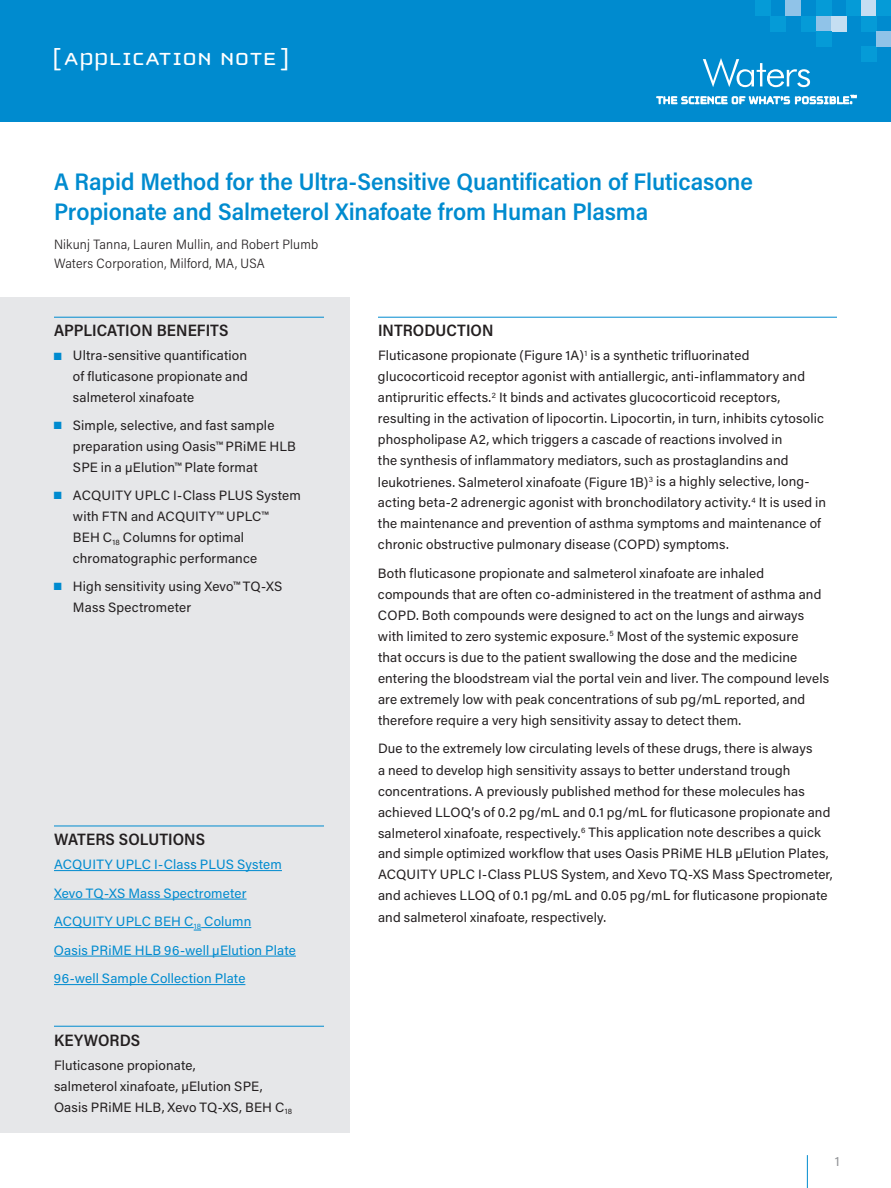
<style>
.page{position:relative;width:891px;height:1188px;background:#fff}
.page>*{position:absolute;margin:0;border:0;box-sizing:border-box;transform-origin:0 0}
.t1{font:25.5px "Cholla Unicase";letter-spacing:.01em;color:#fff;scale:1.1 1}
.t2{font:600 24px/30px "Acumin Pro Semi Cond";letter-spacing:-.005em;color:#008bcf}
.t3{font:600 16.5px "Acumin Pro Semi Cond";letter-spacing:.005em;color:#231f20}
.t4{font:13.5px/21px "Acumin Pro";letter-spacing:.01em;color:#231f20}
.t5{font:13.5px/28.5px "Acumin Pro";letter-spacing:.01em;color:#008bcf}
.t6{font:300 13.5px/19.5px "Acumin Pro Semi Cond";letter-spacing:.015em;color:#231f20}
.t7{font:13.5px "Acumin Pro";color:#939598}
.s1{color:#008bcf}
</style>
<div class="page">
<div style="left:0;top:0;width:891px;height:122px;background:#008bcf"></div>
<div style="left:755px;top:0;width:15px;height:16px;background:#059bd7"></div>
<div style="left:861px;top:47px;width:15px;height:15px;background:#059bd7"></div>
<div style="left:770px;top:16px;width:16px;height:15px;background:#059bd7"></div>
<div style="left:786px;top:0;width:15px;height:16px;background:#90c3e8"></div>
<div style="left:801px;top:16px;width:15px;height:15px;background:#059bd7"></div>
<div style="left:816px;top:16px;width:16px;height:15px;background:#90c3e8"></div>
<div style="left:832px;top:16px;width:15px;height:15px;background:#c5def2"></div>
<div style="left:816px;top:0;width:16px;height:16px;background:#059bd7"></div>
<div style="left:816px;top:31px;width:16px;height:16px;background:#059bd7"></div>
<div style="left:861px;top:0;width:15px;height:16px;background:#c5def2"></div>
<div style="left:847px;top:0;width:14px;height:16px;background:#059bd7"></div>
<div style="left:876px;top:0;width:15px;height:16px;background:#059bd7"></div>
<div style="left:861px;top:16px;width:15px;height:15px;background:#059bd7"></div>
<div style="left:876px;top:31px;width:15px;height:16px;background:#90c3e8"></div>
<svg style="left:657px;top:95px;width:199px;height:9px"></svg>
<svg style="left:703px;top:58px;width:107px;height:29px"></svg>
<hr style="left:807px;top:1155px;width:1px;height:33px;background:#008bcf">
<div style="left:0;top:298px;width:350px;height:835px;background:#e6e7e9"></div>
<hr style="left:54px;top:826px;width:270px;height:1px;background:#008bcf">
<hr style="left:54px;top:870px;width:228px;height:1px;background:#008bcf">
<hr style="left:54px;top:899px;width:193px;height:1px;background:#008bcf">
<hr style="left:54px;top:927px;width:140px;height:1px;background:#008bcf">
<hr style="left:201px;top:927px;width:50px;height:1px;background:#008bcf">
<hr style="left:54px;top:956px;width:242px;height:1px;background:#008bcf">
<hr style="left:54px;top:984px;width:191px;height:1px;background:#008bcf">
<hr style="left:54px;top:1026px;width:270px;height:1px;background:#008bcf">
<hr style="left:54px;top:317px;width:270px;height:1px;background:#008bcf">
<hr style="left:378px;top:317px;width:459px;height:1px;background:#008bcf">
<h1 class="t1" style="left:52px;top:46px;width:217px">[ APPLICATION NOTE ]</h1>
<h2 class="t2" style="left:54px;top:165px;width:701px">A Rapid Method for the Ultra-Sensitive Quantification of Fluticasone<br>Propionate and Salmeterol Xinafoate from Human Plasma</h2>
<p class="t6" style="left:54px;top:234px;width:266px">Nikunj Tanna, Lauren Mullin, and Robert Plumb<br>Waters Corporation, Milford, MA, USA</p>
<p class="t3" style="left:54px;top:319px;width:176px">APPLICATION BENEFITS</p>
<p class="t4" style="left:73px;top:345px;width:177px;text-align:justify;text-indent:-19px"><span class="s1">■</span> Ultra-sensitive quantification of fluticasone propionate and salmeterol xinafoate</p>
<p class="t4" style="left:73px;top:414px;width:225px;text-indent:-19px"><span class="s1">■</span> Simple, selective, and fast sample preparation using Oasis™ PRiME HLB<br>SPE in a µElution™ Plate format</p>
<p class="t4" style="left:73px;top:484px;width:229px;text-indent:-19px"><span class="s1">■</span> ACQUITY UPLC I-Class PLUS System with FTN and ACQUITY™ UPLC™<br>BEH C<sub>18</sub> Columns for optimal chromatographic performance</p>
<p class="t4" style="left:73px;top:575px;width:211px;text-indent:-19px"><span class="s1">■</span> High sensitivity using Xevo™ TQ-XS<br>Mass Spectrometer</p>
<p class="t3" style="left:54px;top:828px;width:153px">WATERS SOLUTIONS</p>
<p class="t5" style="left:54px;top:850px;width:243px">ACQUITY UPLC I-Class PLUS System<br>Xevo TQ-XS Mass Spectrometer<br>ACQUITY UPLC BEH C<sub>18</sub> Column<br>Oasis PRiME HLB 96-well µElution Plate<br>96-well Sample Collection Plate</p>
<p class="t3" style="left:54px;top:1028px;width:88px">KEYWORDS</p>
<p class="t4" style="left:54px;top:1054px;width:240px">Fluticasone propionate,<br>salmeterol xinafoate, µElution SPE,<br>Oasis PRiME HLB, Xevo TQ-XS, BEH C<sub>18</sub></p>
<p class="t3" style="left:378px;top:319px;width:117px">INTRODUCTION</p>
<p class="t4" style="left:378px;top:345px;width:450px">Fluticasone propionate (Figure 1A)<sup>1</sup> is a synthetic trifluorinated glucocorticoid receptor agonist with antiallergic, anti-inflammatory and antipruritic effects.<sup>2</sup> It binds and activates glucocorticoid receptors, resulting in the activation of lipocortin. Lipocortin, in turn, inhibits cytosolic phospholipase A2, which triggers a cascade of reactions involved in<br>the synthesis of inflammatory mediators, such as prostaglandins and leukotrienes. Salmeterol xinafoate (Figure 1B)<sup>3</sup> is a highly selective, long&shy;acting beta-2 adrenergic agonist with bronchodilatory activity.<sup>4</sup> It is used in the maintenance and prevention of asthma symptoms and maintenance of chronic obstructive pulmonary disease (COPD) symptoms.</p>
<p class="t4" style="left:378px;top:562px;width:453px">Both fluticasone propionate and salmeterol xinafoate are inhaled compounds that are often co-administered in the treatment of asthma and COPD. Both compounds were designed to act on the lungs and airways with limited to zero systemic exposure.<sup>5</sup> Most of the systemic exposure<br>that occurs is due to the patient swallowing the dose and the medicine entering the bloodstream vial the portal vein and liver. The compound levels are extremely low with peak concentrations of sub pg/mL reported, and therefore require a very high sensitivity assay to detect them.</p>
<p class="t4" style="left:378px;top:738px;width:456px">Due to the extremely low circulating levels of these drugs, there is always<br>a need to develop high sensitivity assays to better understand trough concentrations. A previously published method for these molecules has achieved LLOQ’s of 0.2 pg/mL and 0.1 pg/mL for fluticasone propionate and salmeterol xinafoate, respectively.<sup>6</sup> This application note describes a quick and simple optimized workflow that uses Oasis PRiME HLB µElution Plates, ACQUITY UPLC I-Class PLUS System, and Xevo TQ-XS Mass Spectrometer, and achieves LLOQ of 0.1 pg/mL and 0.05 pg/mL for fluticasone propionate and salmeterol xinafoate, respectively.</p>
<p class="t7" style="left:835px;top:1151px;width:6px">1</p>
</div>
